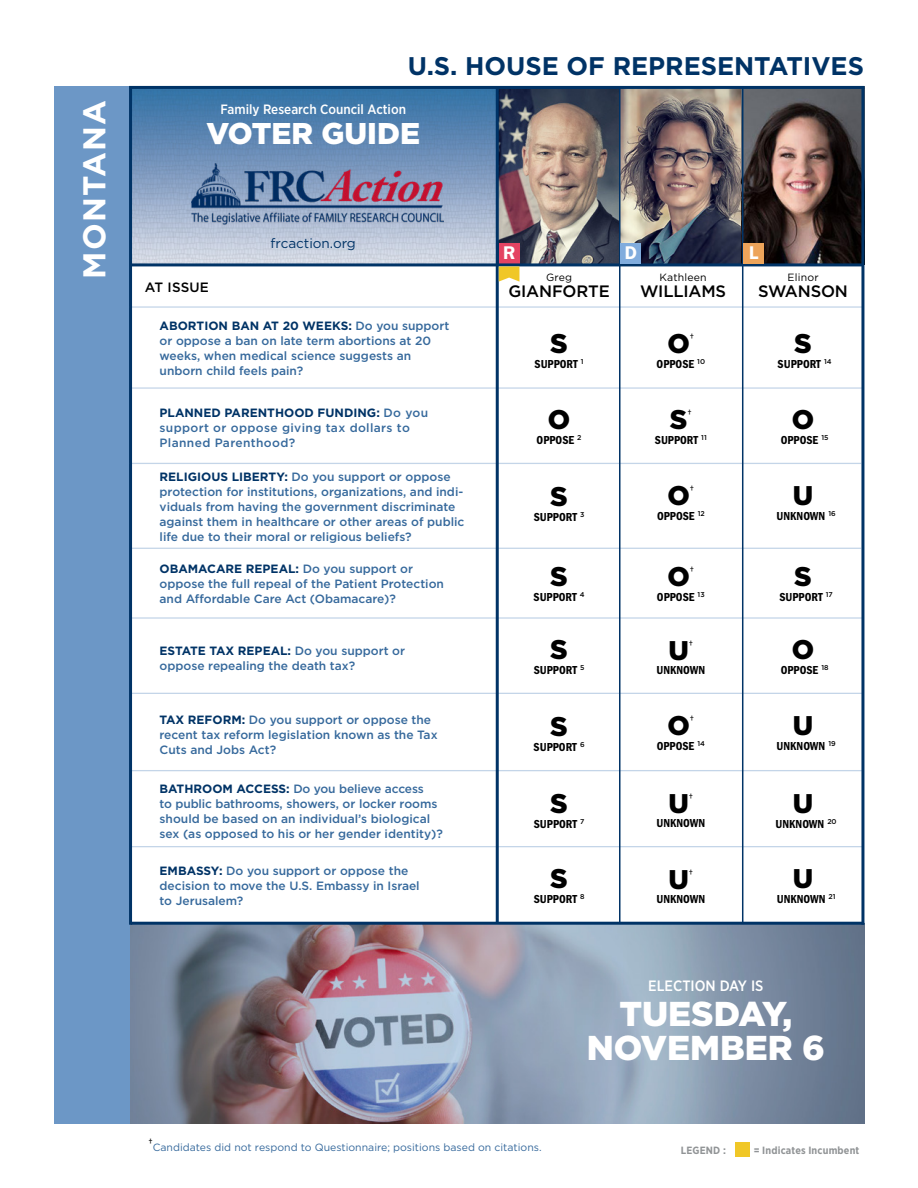
<style>
.page{position:relative;width:918px;height:1188px;background:#fff}
.page>*{position:absolute;margin:0;border:0;box-sizing:border-box;transform-origin:0 0}
.t1{font:900 34.5px/34.5px "Gotham";color:#fff;text-align:center}
.t2{font:700 31.5px "Gotham";letter-spacing:.04em;color:#fff}
.t3{font:900 30px "Gotham";color:#fff}
.t4{font:900 27px "Gotham";color:#000}
.t5{font:700 25.5px "Gotham";color:#036}
.t6{font:600 18.45px "ITC Franklin Gothic Std";color:#fff}
.t7{font:500 16.5px "Gotham";letter-spacing:-.01em;color:#000}
.t8{font:500 15px "Gotham Narrow";color:#fff}
.t9{font:500 13.5px "Gotham Narrow";color:#fff}
.t10{font:13.5px "Gotham";color:#036}
.t11{font:500 13.5px "Gotham";letter-spacing:.01em;color:#000}
.t12{font:500 12px/15px "Gotham";color:#36699c}
.t13{font:12px "ITC Franklin Gothic Std Dm Cd";color:#000}
.t14{font:500 12px/15px "Gotham";letter-spacing:.03em;color:#36699c}
.t15{font:10.5px "Gotham";color:#36699c}
.t16{font:700 10.5px "Gotham Narrow";letter-spacing:.015em;color:#919496}
.t17{font:10.5px "Gotham";letter-spacing:.02em;color:#000}
.t18{font:500 10.5px "Gotham";color:#000}
.s1{font-weight:700;color:#036}
</style>
<div class="page">
<img style="left:132px;top:89px;width:364px;height:174px">
<img style="left:191px;top:163px;width:252px;height:64px">
<img style="left:129px;top:925px;width:735px;height:199px">
<div style="left:54px;top:86px;width:75px;height:1038px;background:#6c97c6"></div>
<img style="left:499px;top:89px;width:120px;height:174px">
<img style="left:621px;top:89px;width:121px;height:174px">
<svg style="left:743px;top:89px;width:118px;height:174px;background:#554643"></svg>
<div style="left:499px;top:243px;width:20px;height:20px;background:#e44362"></div>
<div style="left:735px;top:1142px;width:15px;height:14px;background:#f0c727"></div>
<hr style="left:131px;top:846px;width:731px;height:1px;background:#c4d5e8">
<hr style="left:130px;top:770px;width:732px;height:1px;background:#c4d5e8">
<hr style="left:130px;top:693px;width:732px;height:1px;background:#c4d5e8">
<hr style="left:131px;top:617px;width:731px;height:2px;background:#c4d5e8">
<hr style="left:130px;top:548px;width:731px;height:1px;background:#c4d5e8">
<hr style="left:129px;top:463px;width:732px;height:1px;background:#c4d5e8">
<hr style="left:131px;top:387px;width:732px;height:2px;background:#c4d5e8">
<hr style="left:129px;top:306px;width:735px;height:2px;background:#c4d5e8">
<hr style="left:131px;top:922px;width:733px;height:3px;background:#036">
<hr style="left:131px;top:263px;width:732px;height:3px;background:#036">
<hr style="left:496px;top:87px;width:3px;height:836px;background:#036">
<hr style="left:129px;top:86px;width:735px;height:3px;background:#036">
<hr style="left:861px;top:87px;width:3px;height:838px;background:#036">
<hr style="left:129px;top:87px;width:3px;height:838px;background:#036">
<hr style="left:619px;top:87px;width:2px;height:837px;background:#036">
<hr style="left:742px;top:87px;width:1px;height:837px;background:#036">
<div style="left:620px;top:243px;width:21px;height:20px;background:#80acdd"></div>
<div style="left:743px;top:243px;width:21px;height:20px;background:#eda45a"></div>
<svg style="left:499px;top:266px;width:20px;height:16px"></svg>
<h2 class="t2" style="left:76px;top:279px;width:180px;rotate:-90deg">MONTANA</h2>
<h3 class="t5" style="left:408px;top:51px;width:458px">U.S. HOUSE OF REPRESENTATIVES</h3>
<p class="t9" style="left:220px;top:101px;width:187px">Family Research Council Action</p>
<h3 class="t3" style="left:206px;top:116px;width:215px">VOTER GUIDE</h3>
<p class="t11" style="left:145px;top:279px;width:65px">AT ISSUE</p>
<p class="t10" style="left:271px;top:236px;width:87px">frcaction.org</p>
<p class="t12" style="left:160px;top:318px;width:291px"><span class="s1">ABORTION BAN AT 20 WEEKS:</span> Do you support or oppose a ban on late term abortions at 20 weeks, when medical science suggests an unborn child feels pain?</p>
<p class="t14" style="left:160px;top:405px;width:270px"><span class="s1">PLANNED PARENTHOOD FUNDING:</span> Do you support or oppose giving tax dollars to<br>Planned Parenthood?</p>
<p class="t12" style="left:160px;top:469px;width:306px"><span class="s1">RELIGIOUS LIBERTY:</span> Do you support or oppose protection for institutions, organizations, and indi&shy;viduals from having the government discriminate against them in healthcare or other areas of public life due to their moral or religious beliefs?</p>
<p class="t12" style="left:160px;top:561px;width:286px"><span class="s1">OBAMACARE REPEAL:</span> Do you support or oppose the full repeal of the Patient Protection and Affordable Care Act (Obamacare)?</p>
<p class="t12" style="left:160px;top:642px;width:247px"><span class="s1">ESTATE TAX REPEAL:</span> Do you support or oppose repealing the death tax?</p>
<p class="t12" style="left:160px;top:712px;width:280px"><span class="s1">TAX REFORM:</span> Do you support or oppose the recent tax reform legislation known as the Tax<br>Cuts and Jobs Act?</p>
<p class="t12" style="left:160px;top:781px;width:285px"><span class="s1">BATHROOM ACCESS:</span> Do you believe access<br>to public bathrooms, showers, or locker rooms should be based on an individual’s biological sex (as opposed to his or her gender identity)?</p>
<p class="t12" style="left:160px;top:863px;width:262px"><span class="s1">EMBASSY:</span> Do you support or oppose the decision to move the U.S. Embassy in Israel to Jerusalem?</p>
<h3 class="t6" style="left:503px;top:242px;width:14px">R</h3>
<h3 class="t6" style="left:625px;top:242px;width:14px">D</h3>
<h3 class="t6" style="left:749px;top:242px;width:11px">L</h3>
<p class="t17" style="left:546px;top:271px;width:28px">Greg</p>
<h3 class="t7" style="left:508px;top:282px;width:103px">GIANFORTE</h3>
<p class="t17" style="left:659px;top:271px;width:49px">Kathleen</p>
<h3 class="t7" style="left:640px;top:282px;width:88px">WILLIAMS</h3>
<p class="t17" style="left:788px;top:271px;width:33px">Elinor</p>
<h3 class="t7" style="left:758px;top:282px;width:91px">SWANSON</h3>
<h3 class="t4" style="left:550px;top:328px;width:19px">S</h3>
<p class="t13" style="left:535px;top:357px;width:51px">SUPPORT <sup>1</sup></p>
<h3 class="t4" style="left:667px;top:328px;width:24px">O</h3>
<p class="t18" style="left:690px;top:331px;width:6px">†</p>
<p class="t13" style="left:657px;top:357px;width:50px">OPPOSE <sup>10</sup></p>
<h3 class="t4" style="left:794px;top:328px;width:19px">S</h3>
<p class="t13" style="left:778px;top:357px;width:55px">SUPPORT <sup>14</sup></p>
<h3 class="t4" style="left:548px;top:404px;width:24px">O</h3>
<p class="t13" style="left:537px;top:434px;width:46px">OPPOSE <sup>2</sup></p>
<h3 class="t4" style="left:670px;top:404px;width:19px">S</h3>
<p class="t18" style="left:688px;top:407px;width:6px">†</p>
<p class="t13" style="left:655px;top:433px;width:53px">SUPPORT <sup>11</sup></p>
<h3 class="t4" style="left:792px;top:404px;width:24px">O</h3>
<p class="t13" style="left:781px;top:433px;width:49px">OPPOSE <sup>15</sup></p>
<h3 class="t4" style="left:550px;top:481px;width:19px">S</h3>
<p class="t13" style="left:534px;top:510px;width:52px">SUPPORT <sup>3</sup></p>
<h3 class="t4" style="left:667px;top:480px;width:24px">O</h3>
<p class="t18" style="left:690px;top:483px;width:6px">†</p>
<p class="t13" style="left:657px;top:509px;width:49px">OPPOSE <sup>12</sup></p>
<h3 class="t4" style="left:793px;top:480px;width:22px">U</h3>
<p class="t13" style="left:777px;top:509px;width:61px">UNKNOWN <sup>16</sup></p>
<h3 class="t4" style="left:550px;top:561px;width:19px">S</h3>
<p class="t13" style="left:534px;top:590px;width:53px">SUPPORT <sup>4</sup></p>
<h3 class="t4" style="left:667px;top:561px;width:24px">O</h3>
<p class="t18" style="left:690px;top:564px;width:6px">†</p>
<p class="t13" style="left:657px;top:590px;width:49px">OPPOSE <sup>13</sup></p>
<h3 class="t4" style="left:794px;top:561px;width:19px">S</h3>
<p class="t13" style="left:779px;top:590px;width:55px">SUPPORT <sup>17</sup></p>
<h3 class="t4" style="left:550px;top:634px;width:19px">S</h3>
<p class="t13" style="left:534px;top:664px;width:52px">SUPPORT <sup>5</sup></p>
<h3 class="t4" style="left:668px;top:634px;width:22px">U</h3>
<p class="t18" style="left:689px;top:638px;width:6px">†</p>
<p class="t13" style="left:657px;top:663px;width:50px">UNKNOWN</p>
<h3 class="t4" style="left:792px;top:634px;width:24px">O</h3>
<p class="t13" style="left:781px;top:664px;width:49px">OPPOSE <sup>18</sup></p>
<h3 class="t4" style="left:550px;top:711px;width:19px">S</h3>
<p class="t13" style="left:534px;top:740px;width:52px">SUPPORT <sup>6</sup></p>
<h3 class="t4" style="left:667px;top:710px;width:24px">O</h3>
<p class="t18" style="left:690px;top:713px;width:6px">†</p>
<p class="t13" style="left:657px;top:739px;width:50px">OPPOSE <sup>14</sup></p>
<h3 class="t4" style="left:793px;top:710px;width:22px">U</h3>
<p class="t13" style="left:777px;top:739px;width:61px">UNKNOWN <sup>19</sup></p>
<h3 class="t4" style="left:550px;top:787px;width:19px">S</h3>
<p class="t13" style="left:534px;top:817px;width:52px">SUPPORT <sup>7</sup></p>
<h3 class="t4" style="left:668px;top:788px;width:22px">U</h3>
<p class="t18" style="left:689px;top:791px;width:6px">†</p>
<p class="t13" style="left:657px;top:816px;width:50px">UNKNOWN</p>
<h3 class="t4" style="left:793px;top:787px;width:22px">U</h3>
<p class="t13" style="left:776px;top:817px;width:63px">UNKNOWN <sup>20</sup></p>
<h3 class="t4" style="left:550px;top:863px;width:19px">S</h3>
<p class="t13" style="left:534px;top:893px;width:52px">SUPPORT <sup>8</sup></p>
<h3 class="t4" style="left:668px;top:863px;width:22px">U</h3>
<p class="t18" style="left:689px;top:867px;width:6px">†</p>
<p class="t13" style="left:657px;top:892px;width:50px">UNKNOWN</p>
<h3 class="t4" style="left:793px;top:863px;width:22px">U</h3>
<p class="t13" style="left:777px;top:893px;width:60px">UNKNOWN <sup>21</sup></p>
<p class="t8" style="left:648px;top:976px;width:117px">ELECTION DAY IS</p>
<h1 class="t1" style="left:587px;top:995px;width:240px">TUESDAY,<br>NOVEMBER 6</h1>
<p class="t15" style="left:148px;top:1141px;width:395px"><sup>†</sup>Candidates did not respond to Questionnaire; positions based on citations.</p>
<p class="t16" style="left:681px;top:1143px;width:47px">LEGEND :</p>
<p class="t16" style="left:754px;top:1143px;width:107px">= Indicates Incumbent</p>
</div>
